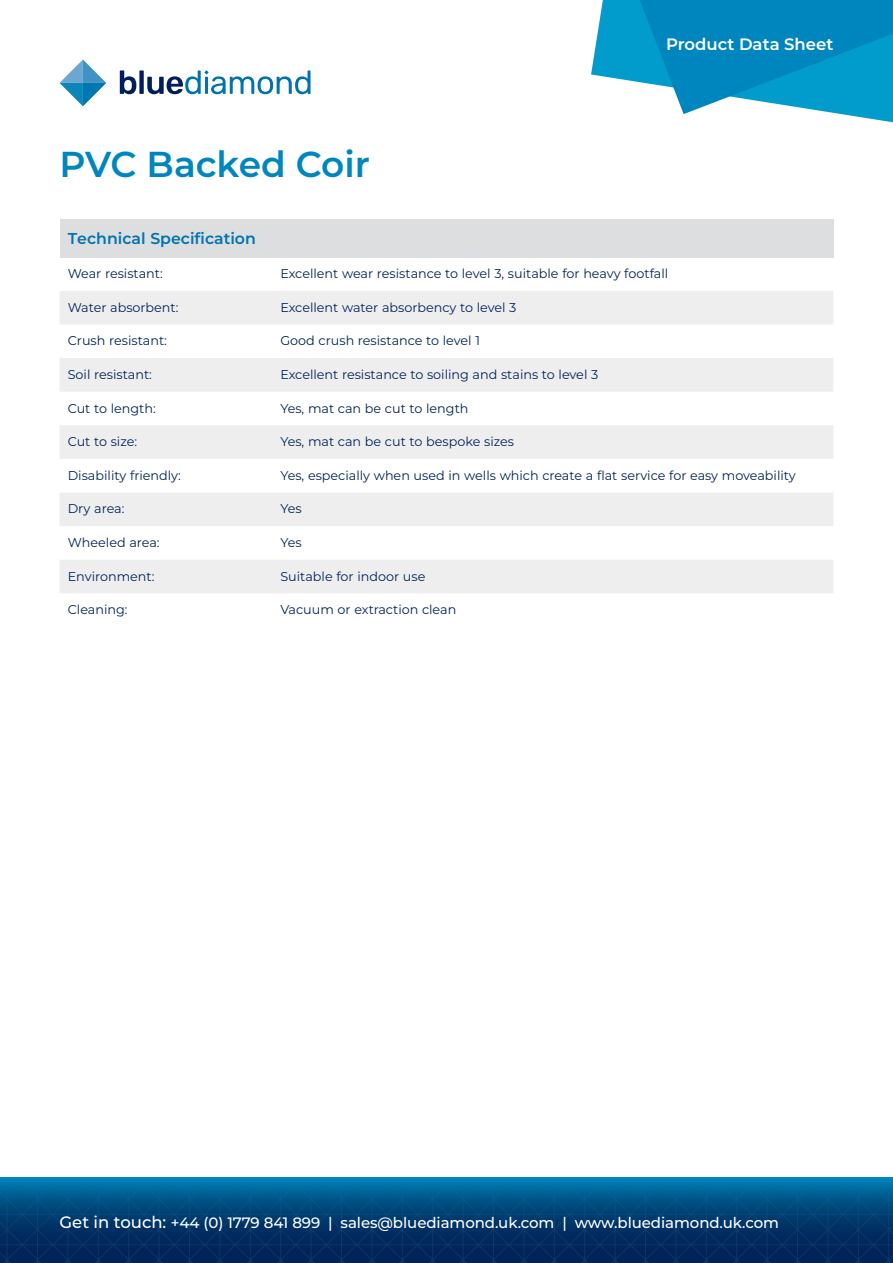
<style>
.page{position:relative;width:893px;height:1263px;background:#fff}
.page>*{position:absolute;margin:0;border:0;box-sizing:border-box;transform-origin:0 0}
.t1{font:600 36px "Montserrat";letter-spacing:-.005em;color:#0086be}
.t2{font:600 16.5px "Montserrat";color:#fff}
.t3{font:600 15.75px "Montserrat";color:#0073ae}
.t4{font:500 15px "Montserrat";letter-spacing:-.005em;color:#fff}
.t5{font:12.75px "Montserrat";color:#002359}
.s1{font-size:16.5px}
</style>
<div class="page">
<svg style="left:60px;top:60px;width:46px;height:46px"></svg>
<svg style="left:120px;top:70px;width:190px;height:24px"></svg>
<svg style="left:0;top:1178px;width:888px;height:85px;background:#014276"></svg>
<svg style="left:591px;top:0;width:302px;height:123px"></svg>
<div style="left:60px;top:219px;width:773px;height:38px;background:#dddee0"></div>
<svg style="left:60px;top:291px;width:773px;height:302px;fill:#eeeeef"></svg>
<h1 class="t1" style="left:60px;top:139px;width:312px">PVC Backed Coir</h1>
<p class="t2" style="left:666px;top:33px;width:169px">Product Data Sheet</p>
<p class="t3" style="left:68px;top:227px;width:190px">Technical Specification</p>
<p class="t5" style="left:68px;top:265px;width:97px">Wear resistant:</p>
<p class="t5" style="left:280px;top:265px;width:389px">Excellent wear resistance to level 3, suitable for heavy footfall</p>
<p class="t5" style="left:68px;top:298px;width:112px">Water absorbent:</p>
<p class="t5" style="left:280px;top:298px;width:238px">Excellent water absorbency to level 3</p>
<p class="t5" style="left:68px;top:332px;width:101px">Crush resistant:</p>
<p class="t5" style="left:280px;top:332px;width:201px">Good crush resistance to level 1</p>
<p class="t5" style="left:68px;top:366px;width:86px">Soil resistant:</p>
<p class="t5" style="left:280px;top:366px;width:319px">Excellent resistance to soiling and stains to level 3</p>
<p class="t5" style="left:68px;top:399px;width:89px">Cut to length:</p>
<p class="t5" style="left:280px;top:399px;width:190px">Yes, mat can be cut to length</p>
<p class="t5" style="left:68px;top:433px;width:71px">Cut to size:</p>
<p class="t5" style="left:280px;top:433px;width:235px">Yes, mat can be cut to bespoke sizes</p>
<p class="t5" style="left:68px;top:466px;width:115px">Disability friendly:</p>
<p class="t5" style="left:280px;top:466px;width:517px">Yes, especially when used in wells which create a flat service for easy moveability</p>
<p class="t5" style="left:68px;top:500px;width:58px">Dry area:</p>
<p class="t5" style="left:280px;top:500px;width:23px">Yes</p>
<p class="t5" style="left:68px;top:534px;width:93px">Wheeled area:</p>
<p class="t5" style="left:280px;top:534px;width:23px">Yes</p>
<p class="t5" style="left:68px;top:567px;width:88px">Environment:</p>
<p class="t5" style="left:280px;top:567px;width:146px">Suitable for indoor use</p>
<p class="t5" style="left:68px;top:601px;width:61px">Cleaning:</p>
<p class="t5" style="left:280px;top:601px;width:177px">Vacuum or extraction clean</p>
<p class="t4" style="left:60px;top:1213px;width:721px"><span class="s1">Get in touch:</span> +44 (0) 1779 841 899 | sales@bluediamond.uk.com | www.bluediamond.uk.com</p>
</div>
